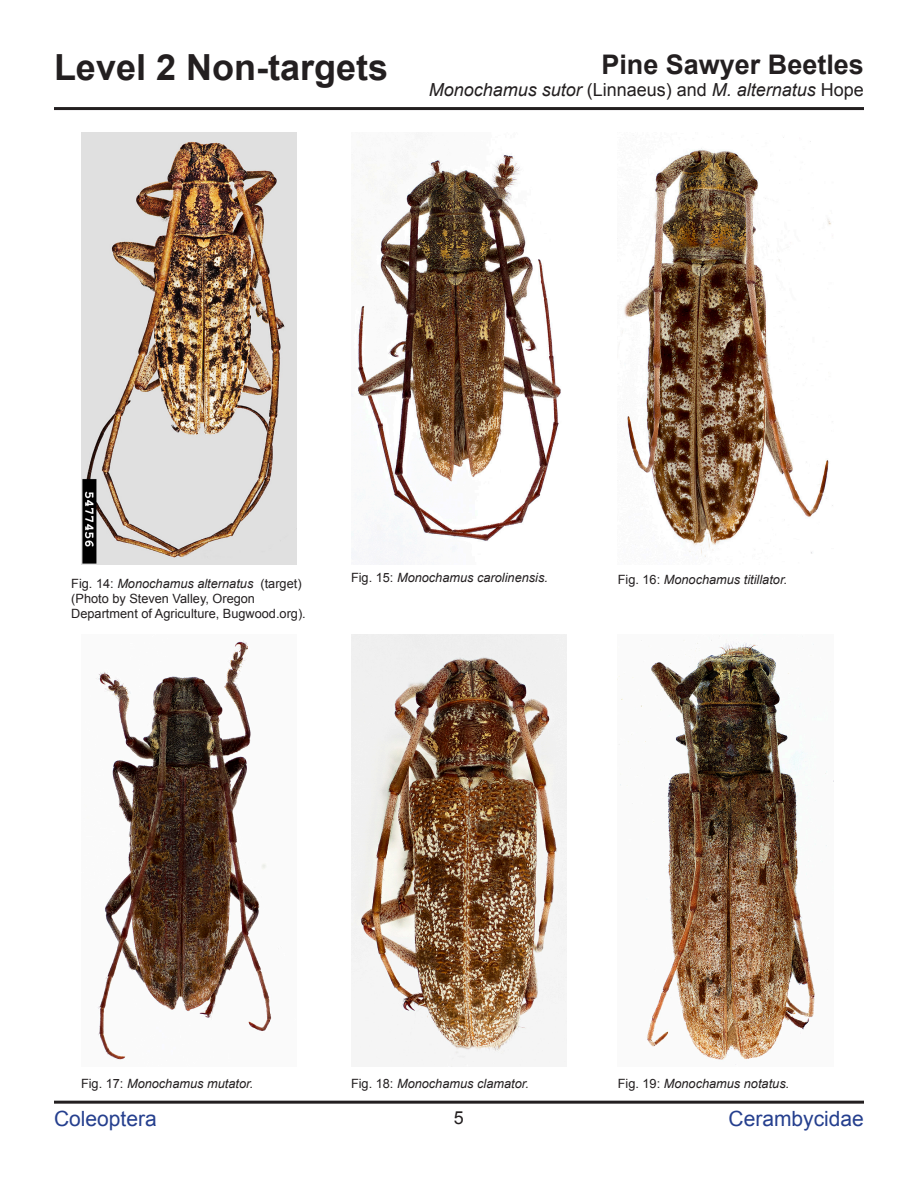
<style>
.page{position:relative;width:918px;height:1188px;background:#fff}
.page>*{position:absolute;margin:0;border:0;box-sizing:border-box;transform-origin:0 0}
.t1{font:700 36px "Arial";color:#231f20}
.t2{font:700 27px "Arial";color:#231f20}
.t3{font:21px "Arial";color:#253f8e}
.t4{font:italic 18px "Arial";color:#231f20}
.t5{font:18px "Arial";color:#231f20}
.t6{font:italic 12.75px "Arial";color:#231f20}
.t7{font:12.75px/15.3px "Arial";color:#231f20}
.s1{font-style:normal}
.s2{font-style:italic}
</style>
<div class="page">
<hr style="left:54px;top:1101px;width:810px;height:3px;background:#231f20">
<hr style="left:54px;top:107px;width:810px;height:3px;background:#231f20">
<img style="left:351px;top:635px;width:216px;height:432px">
<img style="left:619px;top:137px;width:214px;height:420px">
<img style="left:351px;top:154px;width:210px;height:410px">
<img style="left:96px;top:640px;width:183px;height:420px">
<img style="left:81px;top:132px;width:216px;height:432px">
<img style="left:618px;top:635px;width:216px;height:430px">
<p class="t1" style="left:54px;top:44px;width:336px">Level 2 Non-targets</p>
<h2 class="t2" style="left:601px;top:47px;width:264px">Pine Sawyer Beetles</h2>
<h3 class="t4" style="left:429px;top:78px;width:437px">Monochamus sutor <span class="s1">(Linnaeus) and</span> M. alternatus <span class="s1">Hope</span></h3>
<p class="t7" style="left:71px;top:576px;width:236px">Fig. 14: <span class="s2">Monochamus alternatus</span> (target) (Photo by Steven Valley, Oregon<br>Department of Agriculture, Bugwood.org).</p>
<p class="t6" style="left:351px;top:570px;width:198px"><span class="s1">Fig. 15:</span> Monochamus carolinensis.</p>
<p class="t6" style="left:618px;top:571px;width:171px"><span class="s1">Fig. 16:</span> Monochamus titillator.</p>
<p class="t6" style="left:81px;top:1076px;width:174px"><span class="s1">Fig. 17:</span> Monochamus mutator.</p>
<p class="t6" style="left:351px;top:1076px;width:180px"><span class="s1">Fig. 18:</span> Monochamus clamator.</p>
<p class="t6" style="left:618px;top:1076px;width:173px"><span class="s1">Fig. 19:</span> Monochamus notatus.</p>
<h3 class="t3" style="left:54px;top:1105px;width:104px">Coleoptera</h3>
<h3 class="t5" style="left:454px;top:1106px;width:12px">5</h3>
<h3 class="t3" style="left:729px;top:1105px;width:137px">Cerambycidae</h3>
</div>
